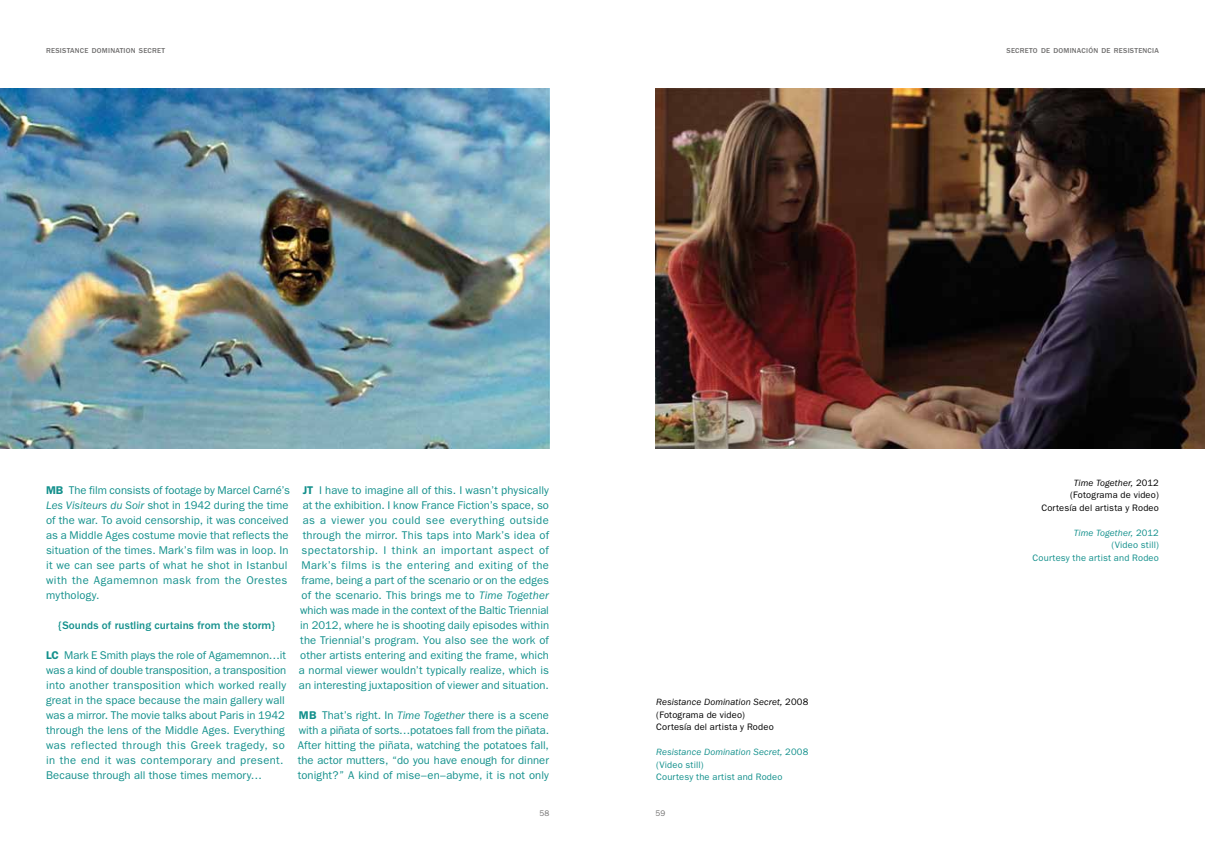
<style>
.page{position:relative;width:1205px;height:851px;background:#fff}
.page>*{position:absolute;margin:0;border:0;box-sizing:border-box;transform-origin:0 0}
.t1{font:11.25px/15px "Franklin Gothic";letter-spacing:.01em;color:#13908c}
.t2{font:500 11.25px "Franklin Gothic";letter-spacing:.005em;color:#13908c}
.t3{font:9.38px/12.5px "Franklin Gothic";letter-spacing:.02em;color:#000;text-align:right}
.t4{font:9.38px/12.5px "Franklin Gothic";letter-spacing:.015em;color:#13908c;text-align:right}
.t5{font:8.12px "Franklin Gothic";color:#706f6f}
.t6{font:500 7.38px "Franklin Gothic";letter-spacing:.03em;color:#706f6f}
.s1{font-weight:600}
.s2{font-style:italic}
</style>
<div class="page">
<img style="left:656px;top:89px;width:549px;height:360px">
<img style="left:0;top:89px;width:549px;height:360px">
<p class="t6" style="left:46px;top:46px;width:121px">RESISTANCE DOMINATION SECRET</p>
<p class="t6" style="left:1006px;top:46px;width:154px">SECRETO DE DOMINACIÓN DE RESISTENCIA</p>
<p class="t1" style="left:46px;top:482px;width:245px"><span class="s1">MB</span> The film consists of footage by Marcel Carné’s <span class="s2">Les Visiteurs du Soir</span> shot in 1942 during the time of the war. To avoid censorship, it was conceived as a Middle Ages costume movie that reflects the situation of the times. Mark’s film was in loop. In it we can see parts of what he shot in Istanbul with the Agamemnon mask from the Orestes mythology.</p>
<p class="t2" style="left:58px;top:618px;width:218px">{Sounds of rustling curtains from the storm}</p>
<p class="t1" style="left:46px;top:647px;width:242px"><span class="s1">LC</span> Mark E Smith plays the role of Agamemnon…it was a kind of double transposition, a transposition into another transposition which worked really great in the space because the main gallery wall was a mirror. The movie talks about Paris in 1942 through the lens of the Middle Ages. Everything was reflected through this Greek tragedy, so in the end it was contemporary and present.<br>Because through all those times memory…</p>
<p class="t1" style="left:299px;top:482px;width:252px;text-align:center"><span class="s1">JT</span> I have to imagine all of this. I wasn’t physically at the exhibition. I know France Fiction’s space, so as a viewer you could see everything outside through the mirror. This taps into Mark’s idea of spectatorship. I think an important aspect of Mark’s films is the entering and exiting of the frame, being a part of the scenario or on the edges of the scenario. This brings me to <span class="s2">Time Together </span>which was made in the context of the Baltic Triennial in 2012, where he is shooting daily episodes within the Triennial’s program. You also see the work of other artists entering and exiting the frame, which a normal viewer wouldn’t typically realize, which is an interesting juxtaposition of viewer and situation.</p>
<p class="t1" style="left:298px;top:707px;width:253px;text-align:justify"><span class="s1">MB</span> That’s right. In <span class="s2">Time Together</span> there is a scene with a piñata of sorts…potatoes fall from the piñata.<br>After hitting the piñata, watching the potatoes fall, the actor mutters, “do you have enough for dinner tonight?” A kind of mise–en–abyme, it is not only</p>
<p class="t5" style="left:539px;top:808px;width:11px">58</p>
<p class="t3" style="left:656px;top:695px;width:154px;text-align:left"><span class="s2">Resistance Domination Secret,</span> 2008 (Fotograma de video)<br>Cortesía del artista y Rodeo</p>
<p class="t4" style="left:656px;top:745px;width:154px;text-align:left"><span class="s2">Resistance Domination Secret,</span> 2008 (Video still)<br>Courtesy the artist and Rodeo</p>
<p class="t5" style="left:656px;top:808px;width:11px">59</p>
<p class="t3" style="left:1041px;top:476px;width:119px"><span class="s2">Time Together,</span> 2012 (Fotograma de video)<br>Cortesía del artista y Rodeo</p>
<p class="t4" style="left:1032px;top:526px;width:128px"><span class="s2">Time Together,</span> 2012<br>(Video still)<br>Courtesy the artist and Rodeo</p>
</div>
